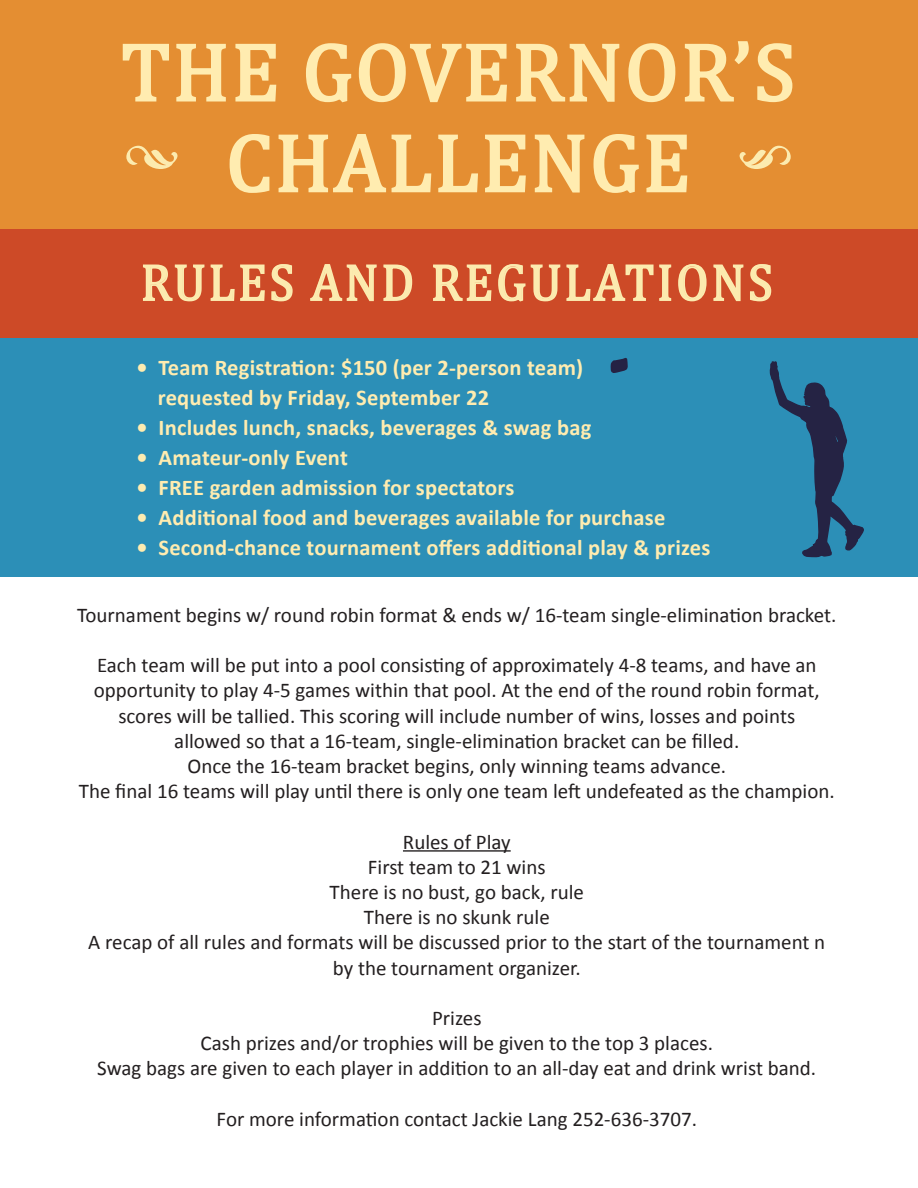
<style>
.page{position:relative;width:918px;height:1188px;background:#fff}
.page>*{position:absolute;margin:0;border:0;box-sizing:border-box;transform-origin:0 0}
.t1{font:82.5px/90.8px "Cambria";letter-spacing:.03em;color:#ffecb0;text-align:center}
.t2{font:52.5px "Minion Pro";color:#fcebaf}
.t3{font:52.05px "Cambria";letter-spacing:.06em;color:#fcebaf;scale:.95 1}
.t4{font:700 22.5px/30px "Calibri";letter-spacing:.01em;color:#ffecb0}
.t5{font:21px/25.2px "Calibri";color:#231f20;text-align:center}
</style>
<div class="page">
<div style="left:0;top:0;width:918px;height:577px;background:#2c8fb7"></div>
<div style="left:0;top:0;width:918px;height:326px;background:#e48e32"></div>
<div style="left:0;top:230px;width:918px;height:108px;background:#cd4a27"></div>
<svg style="left:122px;top:43px;width:104px;height:59px"></svg>
<svg style="left:235px;top:43px;width:42px;height:59px"></svg>
<svg style="left:306px;top:43px;width:201px;height:60px"></svg>
<svg style="left:516px;top:43px;width:104px;height:59px"></svg>
<svg style="left:628px;top:43px;width:48px;height:60px"></svg>
<svg style="left:684px;top:41px;width:109px;height:62px"></svg>
<svg style="left:229px;top:134px;width:41px;height:59px"></svg>
<svg style="left:278px;top:134px;width:248px;height:59px"></svg>
<svg style="left:534px;top:134px;width:51px;height:59px"></svg>
<svg style="left:593px;top:134px;width:95px;height:59px"></svg>
<svg style="left:143px;top:264px;width:150px;height:38px"></svg>
<svg style="left:310px;top:264px;width:103px;height:38px"></svg>
<svg style="left:433px;top:264px;width:274px;height:38px"></svg>
<svg style="left:713px;top:264px;width:59px;height:38px"></svg>
<svg style="left:769px;top:361px;width:95px;height:197px"></svg>
<svg style="left:610px;top:358px;width:18px;height:15px"></svg>
<hr style="left:403px;top:850px;width:108px;height:2px;background:#231f20">
<h1 class="t1" style="left:121px;top:26px;width:675px">THE GOVERNOR’S<br>CHALLENGE</h1>
<h2 class="t2" style="left:123px;top:119px;width:59px">•</h2>
<h3 class="t3" style="left:141px;top:252px;width:667px">RULES AND REGULATIONS</h3>
<p class="t4" style="left:158px;top:352px;width:427px;text-indent:-21px">• Team Registration: $150 (per 2-person team) requested by Friday, September 22</p>
<p class="t4" style="left:136px;top:412px;width:456px">• Includes lunch, snacks, beverages &amp; swag bag</p>
<p class="t4" style="left:136px;top:442px;width:213px">• Amateur-only Event</p>
<p class="t4" style="left:136px;top:472px;width:380px">• FREE garden admission for spectators</p>
<p class="t4" style="left:136px;top:502px;width:530px">• Additional food and beverages available for purchase</p>
<p class="t4" style="left:136px;top:532px;width:575px">• Second-chance tournament offers additional play &amp; prizes</p>
<p class="t5" style="left:77px;top:602px;width:761px">Tournament begins w/ round robin format &amp; ends w/ 16-team single-elimination bracket.</p>
<p class="t5" style="left:79px;top:653px;width:757px">Each team will be put into a pool consisting of approximately 4-8 teams, and have an opportunity to play 4-5 games within that pool. At the end of the round robin format, scores will be tallied. This scoring will include number of wins, losses and points<br>allowed so that a 16-team, single-elimination bracket can be filled.<br>Once the 16-team bracket begins, only winning teams advance.<br>The final 16 teams will play until there is only one team left undefeated as the champion.</p>
<p class="t5" style="left:88px;top:829px;width:739px">Rules of Play<br>First team to 21 wins<br>There is no bust, go back, rule<br>There is no skunk rule<br>A recap of all rules and formats will be discussed prior to the start of the tournament n by the tournament organizer.</p>
<p class="t5" style="left:97px;top:1005px;width:720px">Prizes<br>Cash prizes and/or trophies will be given to the top 3 places.<br>Swag bags are given to each player in addition to an all-day eat and drink wrist band.</p>
<p class="t5" style="left:217px;top:1106px;width:482px">For more information contact Jackie Lang 252-636-3707.</p>
</div>
